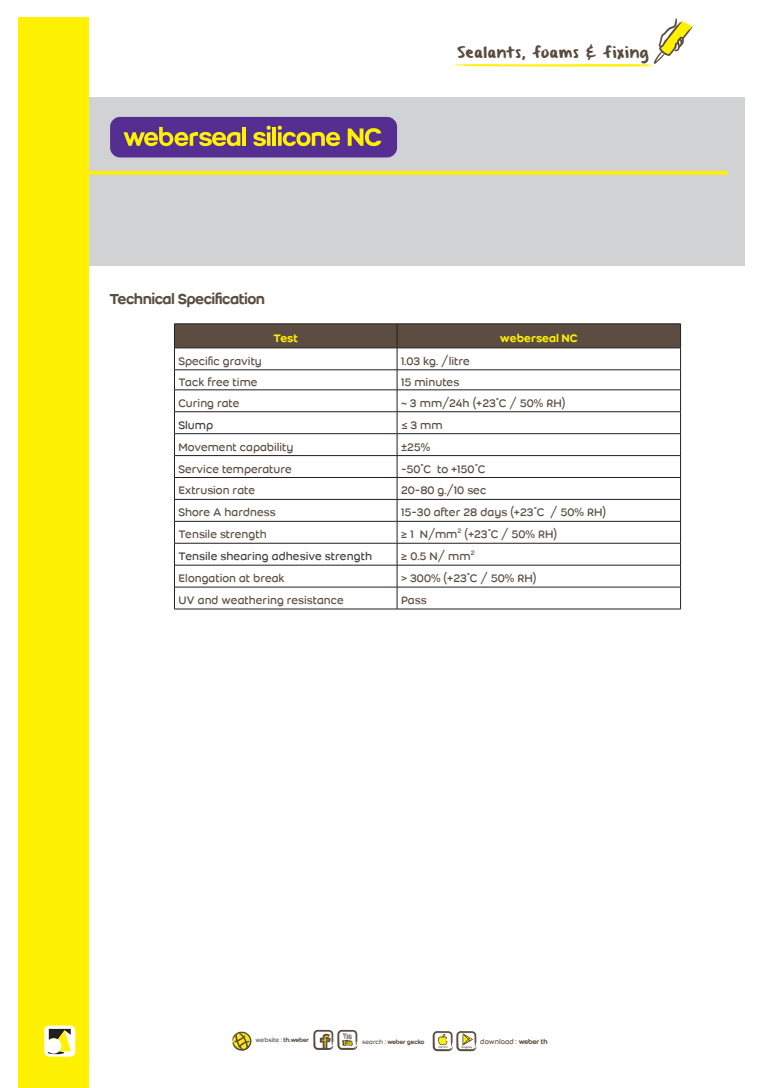
<style>
.page{position:relative;width:780px;height:1088px;background:#fff}
.page>*{position:absolute;margin:0;border:0;box-sizing:border-box;transform-origin:0 0}
.t1{font:25.5px "Weber Brush Thai";letter-spacing:.02em;color:#594b3f}
.t2{font:20px "Weber Name Thai";color:#5b4d41}
.t3{font:15px "Weber Thai";color:#5b4d41}
.t4{font:15px "Weber Thai";color:#3e3e3f}
.t5{font:500 15px "Weber Thai";color:#fff101}
.t6{font:9.25px "Weber Thai";color:#5b4d41}
.t7{font:8.25px "Weber Name Thai";color:#5b4d41}
.t8{font:8.25px "Weber Thai";color:#5b4d41}
.s1{font-family:"Weber Name Thai"}
.s2{font-family:"Weber Thai"}
</style>
<div class="page">
<div style="left:18px;top:18px;width:71px;height:1070px;background:#fff101"></div>
<svg style="left:44px;top:1025px;width:31px;height:31px"></svg>
<svg style="left:49px;top:1029px;width:22px;height:22px"></svg>
<hr style="left:48px;top:1051px;width:16px;height:3px;background:#231f20;border-radius:50%">
<div style="left:46px;top:1038px;width:15px;height:15px;background:#fff;border-radius:50%"></div>
<svg style="left:454px;top:18px;width:239px;height:49px"></svg>
<svg style="left:232px;top:1031px;width:20px;height:20px"></svg>
<svg style="left:432px;top:1031px;width:44px;height:20px"></svg>
<svg style="left:313px;top:1030px;width:44px;height:20px"></svg>
<div style="left:89px;top:97px;width:655px;height:169px;background:#d1d2d4"></div>
<svg style="left:89px;top:171px;width:638px;height:4px;fill:#fff101"></svg>
<svg style="left:174px;top:324px;width:507px;height:285px"></svg>
<hr style="left:174px;top:609px;width:223px;height:1px;background:#231f20">
<hr style="left:397px;top:609px;width:283px;height:1px;background:#231f20">
<div style="left:110px;top:117px;width:287px;height:40px;background:#542e91;border-radius:10px"></div>
<svg style="left:123px;top:127px;width:117px;height:19px"></svg>
<hr style="left:242px;top:127px;width:4px;height:19px;background:#fff101">
<svg style="left:253px;top:126px;width:18px;height:20px"></svg>
<hr style="left:272px;top:127px;width:4px;height:19px;background:#fff101">
<svg style="left:278px;top:126px;width:62px;height:20px"></svg>
<svg style="left:348px;top:128px;width:33px;height:18px"></svg>
<h1 class="t1" style="left:457px;top:38px;width:193px">Sealants, foams &amp; fixing</h1>
<p class="t2" style="left:110px;top:288px;width:156px">Technical Specification</p>
<p class="t5" style="left:273px;top:330px;width:26px">Test</p>
<p class="t5" style="left:500px;top:330px;width:79px">weberseal NC</p>
<p class="t3" style="left:178px;top:353px;width:85px">Specific gravity</p>
<p class="t3" style="left:401px;top:353px;width:70px">1.03 kg. /litre</p>
<p class="t3" style="left:178px;top:374px;width:81px">Tack free time</p>
<p class="t3" style="left:401px;top:374px;width:60px">15 minutes</p>
<p class="t3" style="left:178px;top:395px;width:63px">Curing rate</p>
<p class="t3" style="left:401px;top:395px;width:166px">~ 3 mm/24h (+23 ํC / 50% RH)</p>
<p class="t4" style="left:178px;top:417px;width:36px">Slump</p>
<p class="t3" style="left:401px;top:417px;width:43px">≤ 3 mm</p>
<p class="t3" style="left:178px;top:439px;width:117px">Movement capability</p>
<p class="t3" style="left:401px;top:439px;width:31px">±25%</p>
<p class="t3" style="left:178px;top:461px;width:115px">Service temperature</p>
<p class="t3" style="left:401px;top:461px;width:86px">-50 ํC to +150 ํC</p>
<p class="t3" style="left:178px;top:483px;width:78px">Extrusion rate</p>
<p class="t3" style="left:401px;top:483px;width:87px">20-80 g./10 sec</p>
<p class="t3" style="left:178px;top:505px;width:99px">Shore A hardness</p>
<p class="t3" style="left:401px;top:505px;width:206px">15-30 after 28 days (+23 ํC / 50% RH)</p>
<p class="t3" style="left:178px;top:527px;width:90px">Tensile strength</p>
<p class="t3" style="left:401px;top:527px;width:158px">≥ 1 N/mm<sup>2</sup> (+23 ํC / 50% RH)</p>
<p class="t4" style="left:178px;top:548px;width:195px">Tensile shearing adhesive strength</p>
<p class="t3" style="left:401px;top:548px;width:75px">≥ 0.5 N/ mm<sup>2</sup></p>
<p class="t3" style="left:178px;top:570px;width:108px">Elongation at break</p>
<p class="t3" style="left:401px;top:570px;width:137px">&gt; 300% (+23 ํC / 50% RH)</p>
<p class="t3" style="left:178px;top:592px;width:167px">UV and weathering resistance</p>
<p class="t3" style="left:401px;top:592px;width:27px">Pass</p>
<p class="t8" style="left:255px;top:1035px;width:55px">website : <span class="s1">th.weber</span></p>
<p class="t7" style="left:362px;top:1037px;width:64px"><span class="s2">search :</span> weber gecko</p>
<p class="t6" style="left:480px;top:1036px;width:69px">download : <span class="s1">weber th</span></p>
</div>
